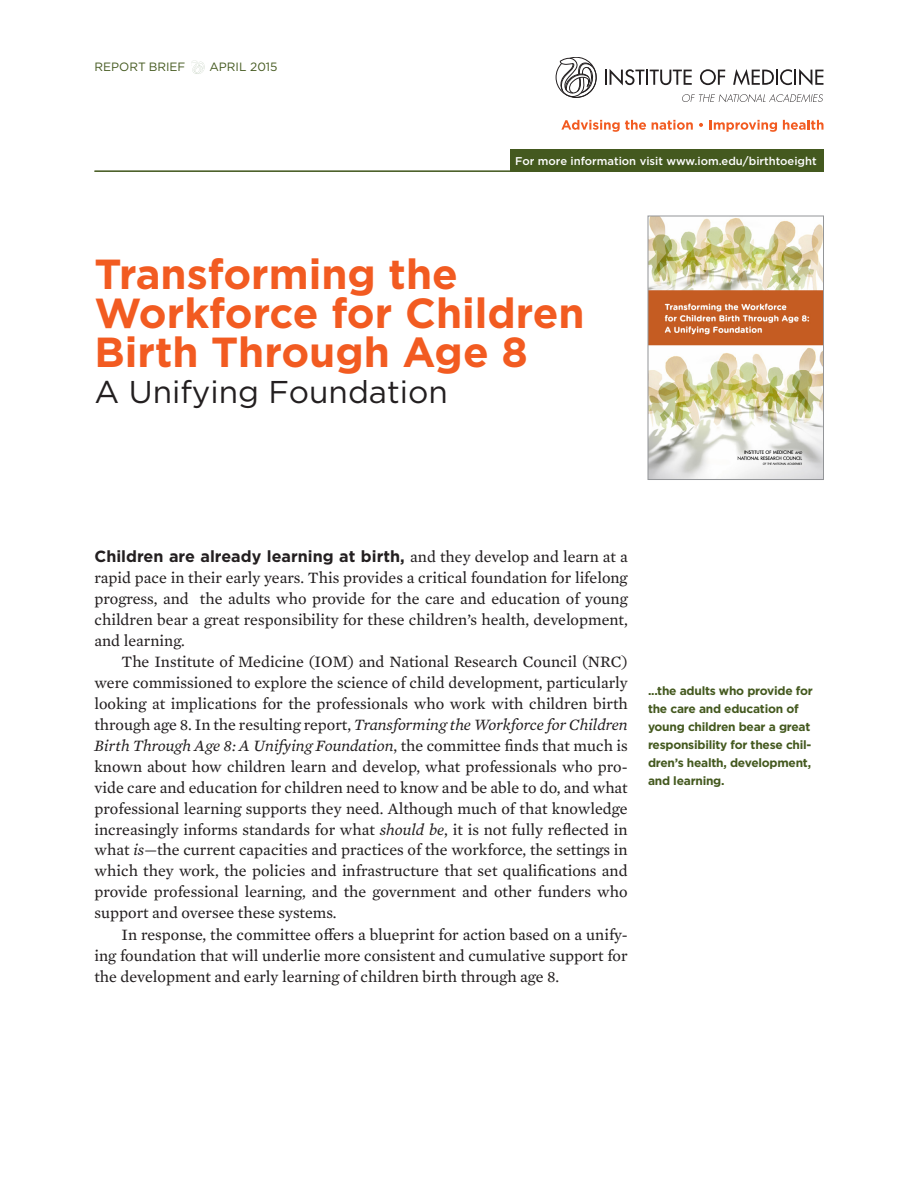
<style>
.page{position:relative;width:918px;height:1188px;background:#fff}
.page>*{position:absolute;margin:0;border:0;box-sizing:border-box;transform-origin:0 0}
.t1{font:700 42px/39px "Gotham";color:#f25b21}
.t2{font:31.5px "Gotham";color:#231f20}
.t3{font:16.2px/21px "Mercury Text G2";color:#231f20;text-align:justify}
.t4{font:700 12px/18px "Gotham";letter-spacing:-.02em;color:#44591f}
.t5{font:12px "Gotham";color:#44591f}
.t6{font:500 11.25px "Gotham";color:#fff}
.s1{font-family:"Gotham";font-weight:700}
.s2{font-style:italic}
</style>
<div class="page">
<svg style="left:605px;top:69px;width:87px;height:16px"></svg>
<svg style="left:700px;top:69px;width:25px;height:16px"></svg>
<svg style="left:733px;top:69px;width:90px;height:16px"></svg>
<svg style="left:682px;top:94px;width:141px;height:8px"></svg>
<svg style="left:561px;top:120px;width:85px;height:12px"></svg>
<svg style="left:652px;top:120px;width:41px;height:10px"></svg>
<svg style="left:699px;top:123px;width:4px;height:4px"></svg>
<svg style="left:710px;top:120px;width:67px;height:12px"></svg>
<svg style="left:783px;top:120px;width:40px;height:10px"></svg>
<svg style="left:556px;top:57px;width:40px;height:41px"></svg>
<hr style="left:94px;top:171px;width:730px;height:1px;background:#44591f">
<svg style="left:191px;top:60px;width:14px;height:14px"></svg>
<div style="left:510px;top:149px;width:314px;height:23px;background:#44591f"></div>
<img style="left:650px;top:218px;width:172px;height:260px">
<div style="left:648px;top:216px;width:176px;height:264px;border:1px solid #939598"></div>
<p class="t5" style="left:94px;top:59px;width:92px">REPORT BRIEF</p>
<p class="t5" style="left:209px;top:59px;width:70px">APRIL 2015</p>
<p class="t6" style="left:515px;top:153px;width:303px">For more information visit www.iom.edu/birthtoeight</p>
<h1 class="t1" style="left:94px;top:254px;width:492px">Transforming the<br>Workforce for Children<br>Birth Through Age 8</h1>
<h1 class="t2" style="left:94px;top:371px;width:355px">A Unifying Foundation</h1>
<p class="t3" style="left:94px;top:545px;width:535px"><span class="s1">Children are already learning at birth,</span> and they develop and learn at a rapid pace in their early years. This provides a critical foundation for lifelong progress, and the adults who provide for the care and education of young children bear a great responsibility for these children’s health, development, and learning.</p>
<p class="t3" style="left:94px;top:650px;width:535px;text-indent:27px">The Institute of Medicine (IOM) and National Research Council (NRC) were commissioned to explore the science of child development, particularly looking at implications for the professionals who work with children birth through age 8. In the resulting report, <span class="s2">Transforming the Workforce for Children Birth Through Age 8: A Unifying Foundation</span>, the committee finds that much is known about how children learn and develop, what professionals who pro&shy;vide care and education for children need to know and be able to do, and what professional learning supports they need. Although much of that knowledge increasingly informs standards for what <span class="s2">should be</span>, it is not fully reflected in what <span class="s2">is</span>—the current capacities and practices of the workforce, the settings in which they work, the policies and infrastructure that set qualifications and provide professional learning, and the government and other funders who support and oversee these systems.</p>
<p class="t3" style="left:95px;top:923px;width:535px;text-indent:27px">In response, the committee offers a blueprint for action based on a unify&shy;ing foundation that will underlie more consistent and cumulative support for the development and early learning of children birth through age 8.</p>
<p class="t4" style="left:648px;top:681px;width:166px">...the adults who provide for the care and education of young children bear a great responsibility for these chil&shy;dren’s health, development, and learning.</p>
</div>
